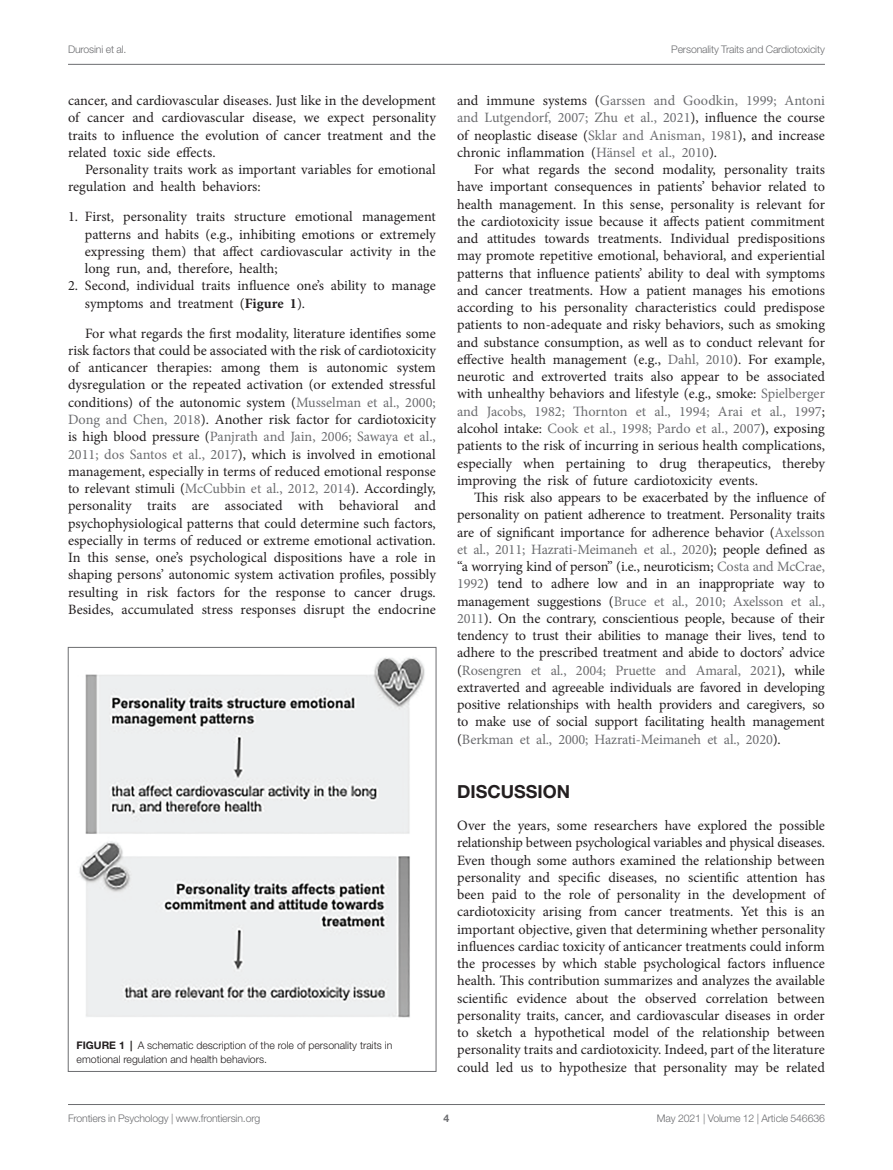
<style>
.page{position:relative;width:893px;height:1170px;background:#fff}
.page>*{position:absolute;margin:0;border:0;box-sizing:border-box;transform-origin:0 0}
.HEAD_1{font:700 18px "Helvetica Neue LT Std";color:#231f20}
.TEXT{font:14.25px/17.2px "Minion Pro";letter-spacing:-.005em;color:#231f20;text-align:justify}
.TEXT_FLUSH{font:14.25px/17.2px "Minion Pro";color:#231f20;text-align:justify}
.TEXT-2{font:14.25px/17.2px "Minion Pro";color:#6c6d70;text-align:justify}
.NL_ABV{font:14.25px/17.2px "Minion Pro";color:#231f20;text-align:justify}
.NL_BLW{font:14.25px/17.2px "Minion Pro";letter-spacing:-.005em;color:#231f20}
.t1{font:300 10.5px "Helvetica Neue LT Std";letter-spacing:-.015em;color:#6c6d70}
.FIG_LEG{font:300 10.5px/14.2px "Helvetica Neue LT Std";color:#231f20}
.t2{font:700 10.5px "Helvetica Neue LT Std";color:#6c6d70}
.s1{font-weight:700}
.s2{color:#6c6d70}
.s3{color:#231f20}
</style>
<div class="page">
<hr style="left:68px;top:64px;width:757px;height:1px;background:#6c6d70">
<hr style="left:68px;top:1104px;width:757px;height:1px;background:#6c6d70">
<img style="left:79px;top:657px;width:346px;height:361px">
<div style="left:68px;top:647px;width:368px;height:424px;border:1px solid #6c6d70"></div>
<p class="t1" style="left:68px;top:42px;width:60px">Durosini et al.</p>
<p class="t1" style="left:671px;top:42px;width:155px">Personality Traits and Cardiotoxicity</p>
<p class="TEXT_FLUSH" style="left:68px;top:92px;width:369px">cancer, and cardiovascular diseases. Just like in the development of cancer and cardiovascular disease, we expect personality traits to influence the evolution of cancer treatment and the related toxic side effects.</p>
<p class="TEXT" style="left:68px;top:161px;width:369px;text-indent:17px">Personality traits work as important variables for emotional regulation and health behaviors:</p>
<p class="NL_ABV" style="left:85px;top:208px;width:353px;text-indent:-17px">1. First, personality traits structure emotional management patterns and habits (e.g., inhibiting emotions or extremely expressing them) that affect cardiovascular activity in the long run, and, therefore, health;</p>
<p class="NL_BLW" style="left:85px;top:277px;width:353px;text-indent:-17px">2. Second, individual traits influence one’s ability to manage symptoms and treatment (<span class="s1">Figure 1</span>).</p>
<p class="TEXT" style="left:68px;top:324px;width:369px;text-indent:17px">For what regards the first modality, literature identifies some risk factors that could be associated with the risk of cardiotoxicity of anticancer therapies: among them is autonomic system dysregulation or the repeated activation (or extended stressful conditions) of the autonomic system (<span class="s2">Musselman et al., 2000; Dong and Chen, 2018</span>). Another risk factor for cardiotoxicity is high blood pressure (<span class="s2">Panjrath and Jain, 2006; Sawaya et al., 2011; dos Santos et al., 2017</span>), which is involved in emotional management, especially in terms of reduced emotional response to relevant stimuli (<span class="s2">McCubbin et al., 2012, 2014</span>). Accordingly, personality traits are associated with behavioral and psychophysiological patterns that could determine such factors, especially in terms of reduced or extreme emotional activation.<br>In this sense, one’s psychological dispositions have a role in shaping persons’ autonomic system activation profiles, possibly resulting in risk factors for the response to cancer drugs.<br>Besides, accumulated stress responses disrupt the endocrine</p>
<p class="FIG_LEG" style="left:77px;top:1037px;width:317px"><span class="s1">FIGURE 1 |</span> A schematic description of the role of personality traits in emotional regulation and health behaviors.</p>
<p class="TEXT-2" style="left:457px;top:92px;width:369px"><span class="s3">and immune systems (</span>Garssen and Goodkin, 1999; Antoni and Lutgendorf, 2007; Zhu et al., 2021<span class="s3">), influence the course of neoplastic disease (</span>Sklar and Anisman, 1981<span class="s3">), and increase chronic inflammation (</span>Hänsel et al., 2010<span class="s3">).</span></p>
<p class="TEXT" style="left:457px;top:161px;width:369px;text-indent:17px">For what regards the second modality, personality traits have important consequences in patients’ behavior related to health management. In this sense, personality is relevant for the cardiotoxicity issue because it affects patient commitment and attitudes towards treatments. Individual predispositions may promote repetitive emotional, behavioral, and experiential patterns that influence patients’ ability to deal with symptoms and cancer treatments. How a patient manages his emotions according to his personality characteristics could predispose patients to non-adequate and risky behaviors, such as smoking and substance consumption, as well as to conduct relevant for effective health management (e.g., <span class="s2">Dahl, 2010</span>). For example, neurotic and extroverted traits also appear to be associated with unhealthy behaviors and lifestyle (e.g., smoke: <span class="s2">Spielberger and Jacobs, 1982; Thornton et al., 1994; Arai et al., 1997</span>; alcohol intake: <span class="s2">Cook et al., 1998; Pardo et al., 2007</span>), exposing patients to the risk of incurring in serious health complications, especially when pertaining to drug therapeutics, thereby improving the risk of future cardiotoxicity events.</p>
<p class="TEXT" style="left:457px;top:489px;width:369px;text-indent:17px">This risk also appears to be exacerbated by the influence of personality on patient adherence to treatment. Personality traits are of significant importance for adherence behavior (<span class="s2">Axelsson et al., 2011; Hazrati-Meimaneh et al., 2020</span>); people defined as “a worrying kind of person” (i.e., neuroticism; <span class="s2">Costa and McCrae, 1992</span>) tend to adhere low and in an inappropriate way to management suggestions (<span class="s2">Bruce et al., 2010; Axelsson et al., 2011</span>). On the contrary, conscientious people, because of their tendency to trust their abilities to manage their lives, tend to adhere to the prescribed treatment and abide to doctors’ advice (<span class="s2">Rosengren et al., 2004; Pruette and Amaral, 2021</span>), while extraverted and agreeable individuals are favored in developing positive relationships with health providers and caregivers, so to make use of social support facilitating health management (<span class="s2">Berkman et al., 2000; Hazrati-Meimaneh et al., 2020</span>).</p>
<p class="HEAD_1" style="left:457px;top:780px;width:115px">DISCUSSION</p>
<p class="TEXT_FLUSH" style="left:457px;top:816px;width:369px">Over the years, some researchers have explored the possible relationship between psychological variables and physical diseases.<br>Even though some authors examined the relationship between personality and specific diseases, no scientific attention has been paid to the role of personality in the development of cardiotoxicity arising from cancer treatments. Yet this is an important objective, given that determining whether personality influences cardiac toxicity of anticancer treatments could inform the processes by which stable psychological factors influence health. This contribution summarizes and analyzes the available scientific evidence about the observed correlation between personality traits, cancer, and cardiovascular diseases in order to sketch a hypothetical model of the relationship between personality traits and cardiotoxicity. Indeed, part of the literature could led us to hypothesize that personality may be related</p>
<p class="t1" style="left:68px;top:1111px;width:194px">Frontiers in Psychology | www.frontiersin.org</p>
<p class="t2" style="left:444px;top:1111px;width:7px">4</p>
<p class="t1" style="left:657px;top:1111px;width:169px">May 2021 | Volume 12 | Article 546636</p>
</div>
